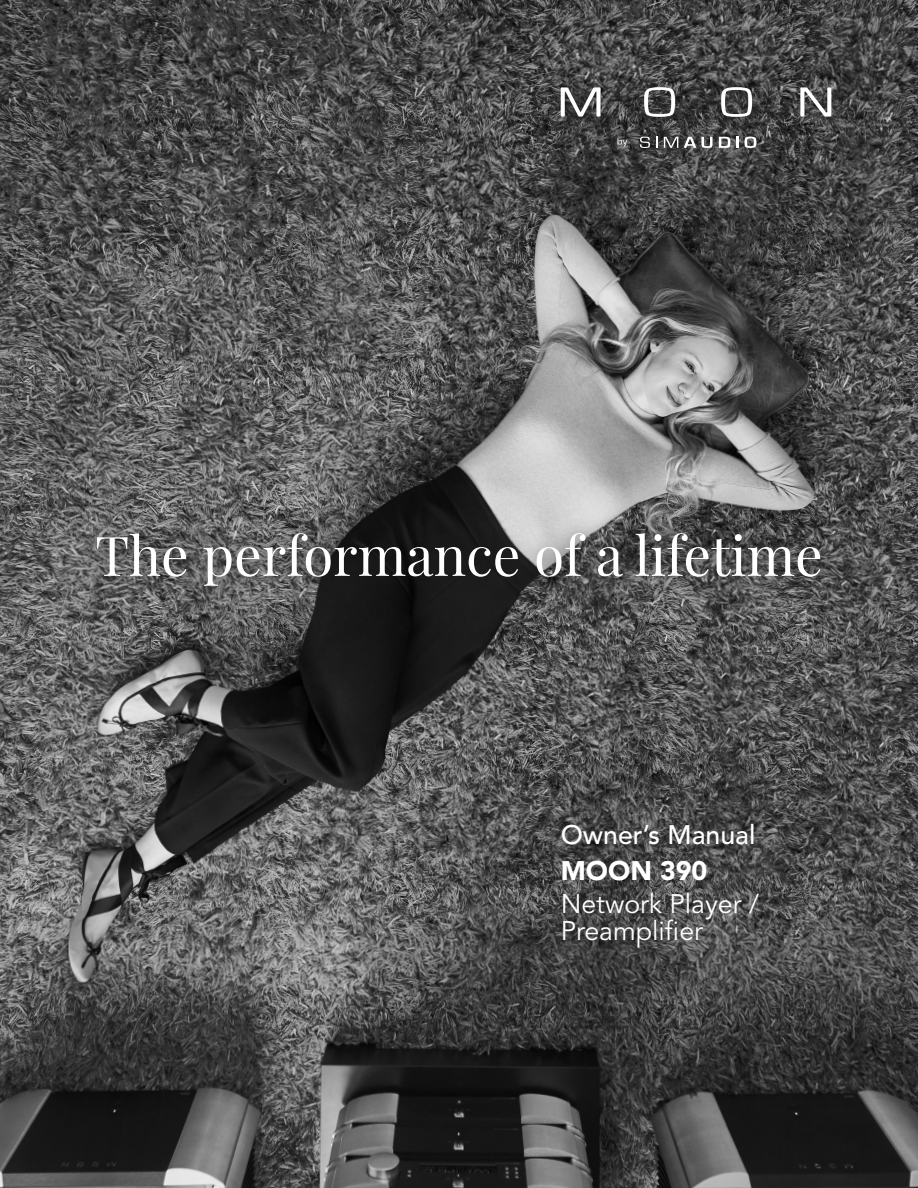
<style>
.page{position:relative;width:918px;height:1188px;background:#fff}
.page>*{position:absolute;margin:0;border:0;box-sizing:border-box;transform-origin:0 0}
.Title_46_54{font:54.75px "Playfair Display";color:#fff}
.Title_46_54-2{font:26.7px/26.7px "Avenir LT Std";color:#fff}
.Title_46_54-3{font:500 26.7px "Avenir LT Std";color:#fff}
.Title_46_54-4{font:900 26.7px "Avenir LT Std";color:#fff}
</style>
<div class="page">
<img style="left:0;top:0;width:918px;height:1188px">
<div style="left:79px;top:515px;width:759px;height:89px;background:#231f20;opacity:.75"></div>
<div style="left:542px;top:73px;width:308px;height:98px;background:#231f20;opacity:.75"></div>
<svg style="left:644px;top:87px;width:31px;height:30px"></svg>
<svg style="left:721px;top:87px;width:31px;height:30px"></svg>
<svg style="left:618px;top:138px;width:9px;height:8px"></svg>
<svg style="left:640px;top:137px;width:10px;height:11px"></svg>
<svg style="left:664px;top:137px;width:14px;height:11px"></svg>
<svg style="left:684px;top:137px;width:29px;height:11px"></svg>
<svg style="left:719px;top:137px;width:11px;height:11px"></svg>
<svg style="left:736px;top:137px;width:3px;height:11px"></svg>
<svg style="left:745px;top:137px;width:11px;height:11px"></svg>
<svg style="left:561px;top:87px;width:40px;height:30px"></svg>
<svg style="left:800px;top:87px;width:31px;height:30px"></svg>
<p class="Title_46_54" style="left:95px;top:513px;width:729px">The performance of a lifetime</p>
<p class="Title_46_54-3" style="left:561px;top:819px;width:196px">Owner’s Manual</p>
<p class="Title_46_54-4" style="left:561px;top:854px;width:148px">MOON 390</p>
<p class="Title_46_54-2" style="left:561px;top:891px;width:200px">Network Player /<br>Preamplifier</p>
</div>
